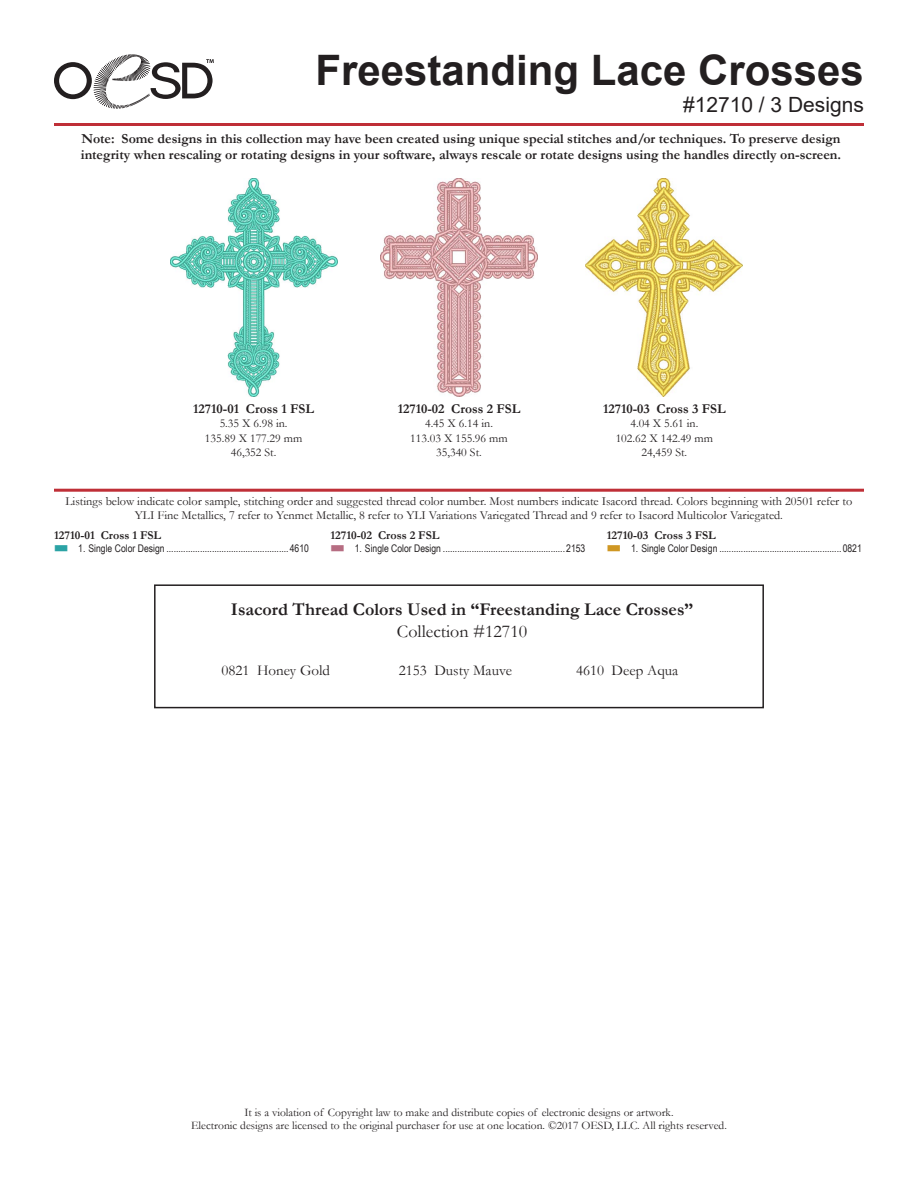
<style>
.page{position:relative;width:918px;height:1188px;background:#fff}
.page>*{position:absolute;margin:0;border:0;box-sizing:border-box;transform-origin:0 0}
.t1{font:700 42px "Arial";color:#231f20}
.t2{font:21px "Arial";color:#231f20}
.Heading_1{font:700 18px "Garamond";color:#231f20}
.Heading_1-2{font:18px "Garamond";color:#231f20}
.t3{font:15px "Garamond";color:#231f20}
.t4{font:700 13.8px/16.6px "Garamond";color:#231f20}
.t5{font:700 13.5px "Garamond";color:#231f20}
.t6{font:12.3px/14.7px "Garamond";color:#231f20;text-align:center}
.t7{font:12px "Garamond";color:#231f20}
.t8{font:700 12px "Garamond";color:#231f20}
.t9{font:11.55px/13.8px "Garamond";color:#231f20;text-align:center}
.t10{font:10.5px "Arial Narrow";color:#231f20}
.s1{color:#2ba3a5}
.s2{color:#b66d82}
.s3{color:#cf9723}
</style>
<div class="page">
<svg style="left:54px;top:54px;width:160px;height:55px"></svg>
<hr style="left:54px;top:123px;width:810px;height:3px;background:#bf2f37">
<img style="left:170px;top:178px;width:167px;height:218px">
<img style="left:380px;top:178px;width:158px;height:218px">
<img style="left:586px;top:178px;width:157px;height:218px">
<hr style="left:54px;top:489px;width:810px;height:3px;background:#bf2f37">
<div style="left:154px;top:584px;width:610px;height:124px;border:2px solid #231f20"></div>
<h1 class="t1" style="left:315px;top:40px;width:550px">Freestanding Lace Crosses</h1>
<h2 class="t2" style="left:683px;top:90px;width:182px">#12710 / 3 Designs</h2>
<p class="t4" style="left:81px;top:130px;width:762px">Note: Some designs in this collection may have been created using unique special stitches and/or techniques. To preserve design integrity when rescaling or rotating designs in your software, always rescale or rotate designs using the handles directly on-screen.</p>
<p class="t5" style="left:603px;top:399px;width:124px">12710-03 Cross 3 FSL</p>
<p class="t7" style="left:630px;top:415px;width:69px">4.04 X 5.61 in.</p>
<p class="t7" style="left:616px;top:430px;width:99px">102.62 X 142.49 mm</p>
<p class="t7" style="left:642px;top:444px;width:47px">24,459 St.</p>
<p class="t6" style="left:66px;top:493px;width:788px">Listings below indicate color sample, stitching order and suggested thread color number. Most numbers indicate Isacord thread. Colors beginning with 20501 refer to<br>YLI Fine Metallics, 7 refer to Yenmet Metallic, 8 refer to YLI Variations Variegated Thread and 9 refer to Isacord Multicolor Variegated.</p>
<p class="t8" style="left:54px;top:527px;width:109px">12710-01 Cross 1 FSL</p>
<p class="t10" style="left:54px;top:540px;width:256px"><span class="s1">■</span> 1. Single Color Design ................................................... 4610</p>
<p class="t5" style="left:193px;top:399px;width:122px">12710-01 Cross 1 FSL</p>
<p class="t7" style="left:220px;top:415px;width:69px">5.35 X 6.98 in.</p>
<p class="t7" style="left:205px;top:430px;width:99px">135.89 X 177.29 mm</p>
<p class="t7" style="left:231px;top:444px;width:47px">46,352 St.</p>
<p class="t5" style="left:398px;top:399px;width:124px">12710-02 Cross 2 FSL</p>
<p class="t7" style="left:425px;top:415px;width:69px">4.45 X 6.14 in.</p>
<p class="t7" style="left:410px;top:430px;width:99px">113.03 X 155.96 mm</p>
<p class="t7" style="left:436px;top:444px;width:47px">35,340 St.</p>
<p class="t8" style="left:330px;top:527px;width:111px">12710-02 Cross 2 FSL</p>
<p class="t10" style="left:330px;top:540px;width:256px"><span class="s2">■</span> 1. Single Color Design ................................................... 2153</p>
<p class="t8" style="left:607px;top:527px;width:111px">12710-03 Cross 3 FSL</p>
<p class="t10" style="left:607px;top:540px;width:256px"><span class="s3">■</span> 1. Single Color Design ................................................... 0821</p>
<p class="Heading_1" style="left:231px;top:597px;width:464px">Isacord Thread Colors Used in “Freestanding Lace Crosses”</p>
<p class="Heading_1-2" style="left:397px;top:619px;width:132px">Collection #12710</p>
<p class="t3" style="left:221px;top:660px;width:110px">0821 Honey Gold</p>
<p class="t3" style="left:399px;top:660px;width:115px">2153 Dusty Mauve</p>
<p class="t3" style="left:576px;top:660px;width:104px">4610 Deep Aqua</p>
<p class="t9" style="left:191px;top:1105px;width:537px">It is a violation of Copyright law to make and distribute copies of electronic designs or artwork.<br>Electronic designs are licensed to the original purchaser for use at one location. ©2017 OESD, LLC. All rights reserved.</p>
</div>
